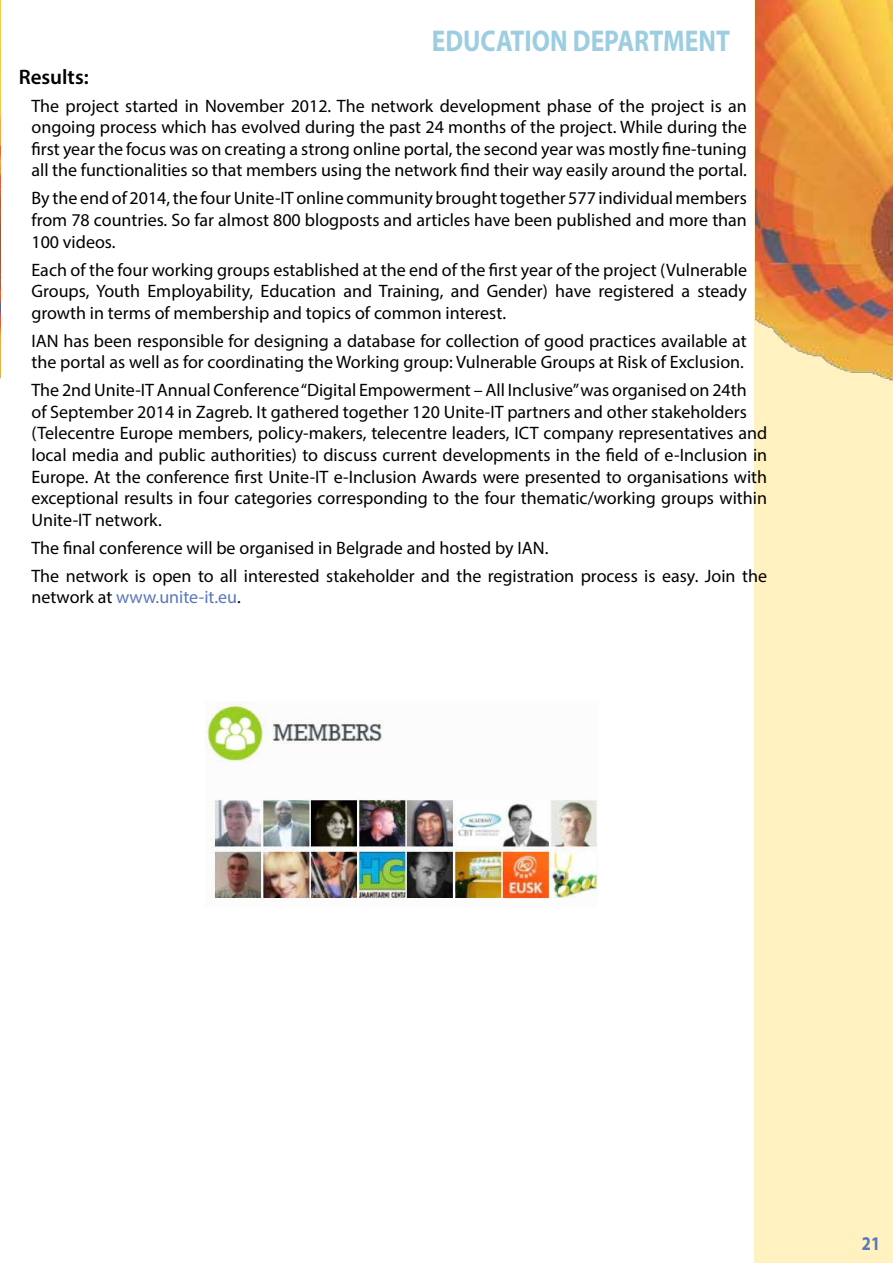
<style>
.page{position:relative;width:893px;height:1263px;background:#fff}
.page>*{position:absolute;margin:0;border:0;box-sizing:border-box;transform-origin:0 0}
.t1{font:700 30.15px "Myriad Pro";color:#9ccde0;scale:.85 1}
.t2{font:600 21px "Myriad Pro";color:#000}
.t3{font:700 19.5px "Myriad Pro";color:#5878bb;scale:.85 1}
.t4{font:18px/21.6px "Myriad Pro";color:#000;text-align:justify}
.t5{font:18px "Myriad Pro";color:#5878bb}
.s1{color:#000}
</style>
<div class="page">
<div style="left:754px;top:0;width:139px;height:1263px;background:#fff1c0"></div>
<img style="left:755px;top:0;width:138px;height:381px">
<img style="left:0;top:0;width:1px;height:379px">
<img style="left:206px;top:702px;width:391px;height:197px">
<h1 class="t1" style="left:432px;top:21px;width:352px">EDUCATION DEPARTMENT</h1>
<p class="t2" style="left:19px;top:63px;width:72px">Results:</p>
<p class="t4" style="left:31px;top:94px;width:717px">The project started in November 2012. The network development phase of the project is an ongoing process which has evolved during the past 24 months of the project. While during the first year the focus was on creating a strong online portal, the second year was mostly fine-tuning all the functionalities so that members using the network find their way easily around the portal.</p>
<p class="t4" style="left:31px;top:187px;width:717px">By the end of 2014, the four Unite-IT online community brought together 577 individual members from 78 countries. So far almost 800 blogposts and articles have been published and more than 100 videos.</p>
<p class="t4" style="left:31px;top:258px;width:717px">Each of the four working groups established at the end of the first year of the project (Vulnerable Groups, Youth Employability, Education and Training, and Gender) have registered a steady growth in terms of membership and topics of common interest.</p>
<p class="t4" style="left:31px;top:330px;width:717px">IAN has been responsible for designing a database for collection of good practices available at the portal as well as for coordinating the Working group: Vulnerable Groups at Risk of Exclusion.</p>
<p class="t4" style="left:31px;top:379px;width:737px;text-align:left">The 2nd Unite-IT Annual Conference “Digital Empowerment – All Inclusive” was organised on 24th<br>of September 2014 in Zagreb. It gathered together 120 Unite-IT partners and other stakeholders (Telecentre Europe members, policy-makers, telecentre leaders, ICT company representatives and local media and public authorities) to discuss current developments in the field of e-Inclusion in Europe. At the conference first Unite-IT e-Inclusion Awards were presented to organisations with exceptional results in four categories corresponding to the four thematic/working groups within Unite-IT network.</p>
<p class="t4" style="left:31px;top:534px;width:737px;line-height:27.9px">The final conference will be organised in Belgrade and hosted by IAN.<br>The network is open to all interested stakeholder and the registration process is easy. Join the</p>
<p class="t5" style="left:31px;top:586px;width:211px"><span class="s1">network at</span> www.unite-it.eu<span class="s1">.</span></p>
<p class="t3" style="left:862px;top:1231px;width:23px">21</p>
</div>
